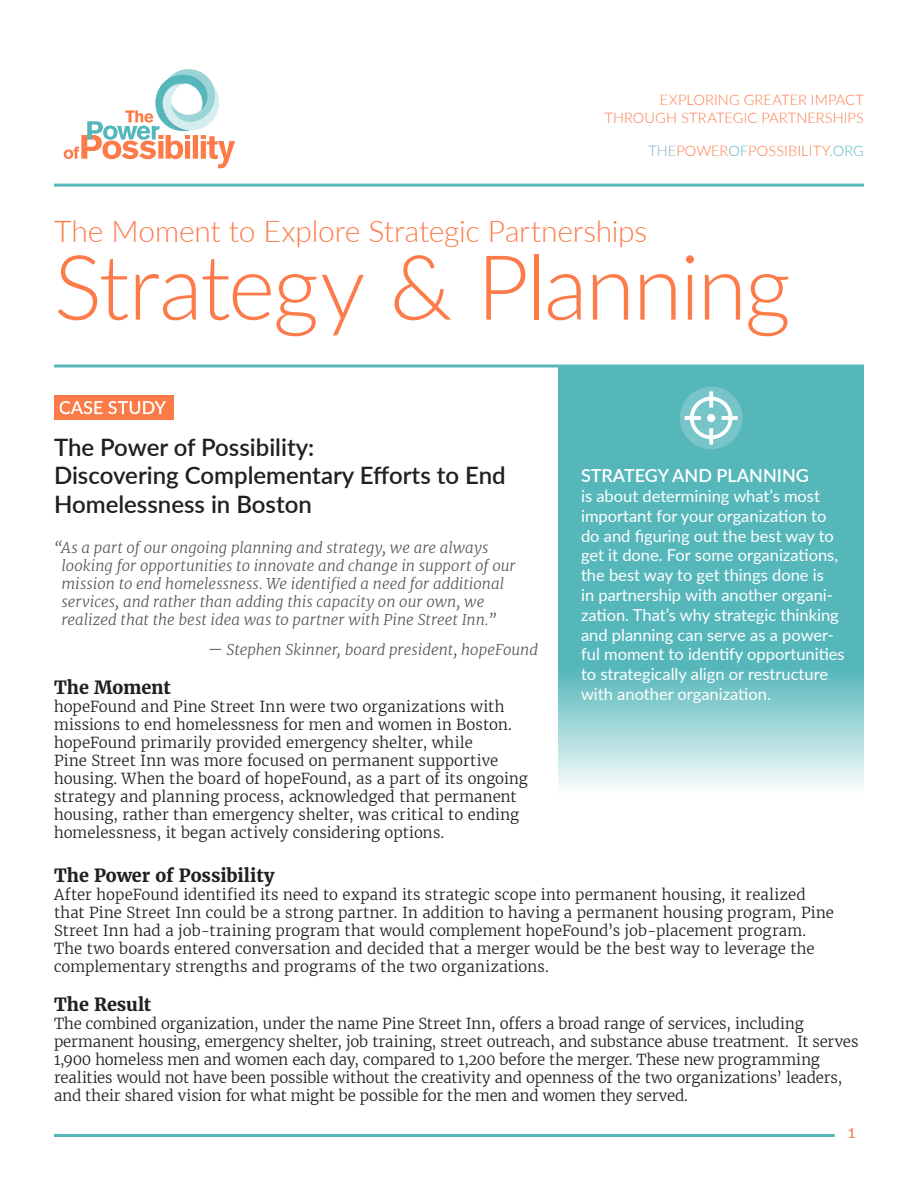
<style>
.page{position:relative;width:918px;height:1188px;background:#fff}
.page>*{position:absolute;margin:0;border:0;box-sizing:border-box;transform-origin:0 0}
.t1{font:300 90px "Lato";letter-spacing:-.025em;color:#fd7a49}
.t2{font:300 30px "Lato";letter-spacing:-.01em;color:#fd7a49}
.t3{font:600 24px/28.8px "Lato";color:#231f20}
.t4{font:700 18px "Merriweather";letter-spacing:-.01em;color:#231f20}
.t5{font:600 18px "Lato";color:#fff}
.t6{font:16.5px/19.8px "Lato";color:#fff}
.t7{font:300 15px/18px "Merriweather";color:#231f20}
.t8{font:italic 300 15px/18px "Merriweather";color:#54555a}
.t9{font:300 14.55px/17.5px "Lato";letter-spacing:.005em;color:#fd7a49;text-align:right}
.t10{font:600 13.5px "Lato";color:#fd7a49}
.s1{color:#88aac2}
.s2{color:#56b7bb}
</style>
<div class="page">
<svg style="left:64px;top:69px;width:171px;height:99px"></svg>
<hr style="left:54px;top:184px;width:810px;height:3px;background:#56b7bb">
<hr style="left:54px;top:1134px;width:781px;height:3px;background:#56b7bb">
<svg style="left:54px;top:364px;width:810px;height:4px;background:#85cacd"></svg>
<svg style="left:558px;top:365px;width:306px;height:423px;background:#6cc0c4"></svg>
<div style="left:680px;top:387px;width:62px;height:62px;background:#78c5c9;border-radius:50%"></div>
<svg style="left:685px;top:391px;width:53px;height:54px"></svg>
<div style="left:54px;top:395px;width:119px;height:25px;background:#fd7a49"></div>
<svg style="left:60px;top:401px;width:106px;height:13px"></svg>
<p class="t9" style="left:604px;top:91px;width:261px">EXPLORING GREATER IMPACT<br>THROUGH STRATEGIC PARTNERSHIPS</p>
<p class="t9" style="left:648px;top:142px;width:217px"><span class="s1">THE</span>POWER<span class="s2">OF</span>POSSIBILITY<span class="s2">.ORG</span></p>
<p class="t2" style="left:54px;top:210px;width:595px">The Moment to Explore Strategic Partnerships</p>
<p class="t1" style="left:54px;top:225px;width:738px">Strategy &amp; Planning</p>
<p class="t3" style="left:54px;top:431px;width:453px">The Power of Possibility:<br>Discovering Complementary Efforts to End<br>Homelessness in Boston</p>
<p class="t8" style="left:62px;top:539px;width:456px;text-indent:-8px">“As a part of our ongoing planning and strategy, we are always looking for opportunities to innovate and change in support of our mission to end homelessness. We identified a need for additional services, and rather than adding this capacity on our own, we realized that the best idea was to partner with Pine Street Inn.”</p>
<p class="t8" style="left:208px;top:641px;width:332px">— Stephen Skinner, board president, hopeFound</p>
<p class="t4" style="left:54px;top:677px;width:118px">The Moment</p>
<p class="t7" style="left:54px;top:698px;width:475px">hopeFound and Pine Street Inn were two organizations with missions to end homelessness for men and women in Boston. hopeFound primarily provided emergency shelter, while<br>Pine Street Inn was more focused on permanent supportive housing. When the board of hopeFound, as a part of its ongoing strategy and planning process, acknowledged that permanent housing, rather than emergency shelter, was critical to ending homelessness, it began actively considering options.</p>
<p class="t4" style="left:54px;top:864px;width:222px">The Power of Possibility</p>
<p class="t7" style="left:54px;top:885px;width:782px">After hopeFound identified its need to expand its strategic scope into permanent housing, it realized that Pine Street Inn could be a strong partner. In addition to having a permanent housing program, Pine Street Inn had a job-training program that would complement hopeFound’s job-placement program.<br>The two boards entered conversation and decided that a merger would be the best way to leverage the complementary strengths and programs of the two organizations.</p>
<p class="t4" style="left:54px;top:994px;width:99px">The Result</p>
<p class="t7" style="left:54px;top:1015px;width:806px">The combined organization, under the name Pine Street Inn, offers a broad range of services, including permanent housing, emergency shelter, job training, street outreach, and substance abuse treatment. It serves 1,900 homeless men and women each day, compared to 1,200 before the merger. These new programming realities would not have been possible without the creativity and openness of the two organizations’ leaders, and their shared vision for what might be possible for the men and women they served.</p>
<p class="t10" style="left:848px;top:1124px;width:9px">1</p>
<p class="t5" style="left:581px;top:463px;width:229px">STRATEGY AND PLANNING</p>
<p class="t6" style="left:581px;top:485px;width:265px">is about determining what’s most important for your organization to do and figuring out the best way to get it done. For some organizations, the best way to get things done is<br>in partnership with another organi&shy;zation. That’s why strategic thinking and planning can serve as a power&shy;ful moment to identify opportunities to strategically align or restructure with another organization.</p>
</div>
